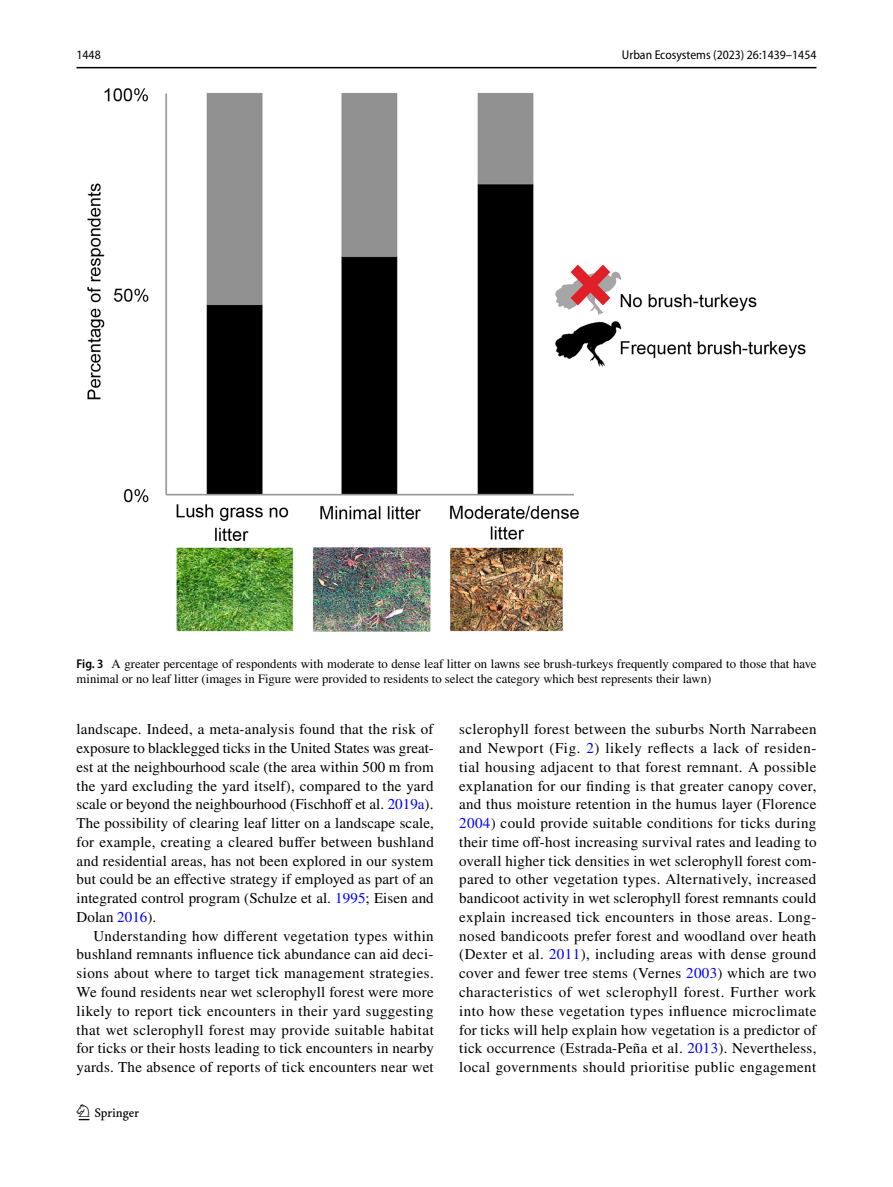
<style>
.page{position:relative;width:893px;height:1187px;background:#fff}
.page>*{position:absolute;margin:0;border:0;box-sizing:border-box;transform-origin:0 0}
.t1{font:22.5px "Springnew Regular 2";color:#000}
.t2{font:15px/18.8px "STIX";letter-spacing:.02em;color:#000;text-align:justify}
.t3{font:12.75px/15px "STIX";color:#000}
.t4{font:semi-condensed 12.75px "Myriad Pro";color:#000}
.s1{font-family:"Myriad Pro";font-weight:600;font-stretch:semi-condensed}
.s2{color:#00f}
</style>
<div class="page">
<hr style="left:77px;top:67px;width:739px;height:1px;background:#000">
<img style="left:87px;top:88px;width:719px;height:544px">
<p class="t4" style="left:77px;top:48px;width:26px">1448</p>
<p class="t4" style="left:622px;top:48px;width:196px">Urban Ecosystems (2023) 26:1439–1454</p>
<p class="t3" style="left:77px;top:657px;width:741px"><span class="s1">Fig. 3</span> A greater percentage of respondents with moderate to dense leaf litter on lawns see brush-turkeys frequently compared to those that have minimal or no leaf litter (images in Figure were provided to residents to select the category which best represents their lawn)</p>
<p class="t2" style="left:77px;top:721px;width:359px">landscape. Indeed, a meta-analysis found that the risk of exposure to blacklegged ticks in the United States was great&shy;est at the neighbourhood scale (the area within 500 m from the yard excluding the yard itself), compared to the yard scale or beyond the neighbourhood (Fischhoff et al. <span class="s2">2019a</span>).<br>The possibility of clearing leaf litter on a landscape scale, for example, creating a cleared buffer between bushland and residential areas, has not been explored in our system but could be an effective strategy if employed as part of an integrated control program (Schulze et al. <span class="s2">1995</span>; Eisen and Dolan <span class="s2">2016</span>).</p>
<p class="t2" style="left:77px;top:927px;width:359px;text-indent:17px">Understanding how different vegetation types within bushland remnants influence tick abundance can aid deci&shy;sions about where to target tick management strategies.<br>We found residents near wet sclerophyll forest were more likely to report tick encounters in their yard suggesting that wet sclerophyll forest may provide suitable habitat for ticks or their hosts leading to tick encounters in nearby yards. The absence of reports of tick encounters near wet</p>
<h1 class="t1" style="left:79px;top:1104px;width:62px">1 3</h1>
<p class="t2" style="left:459px;top:721px;width:359px">sclerophyll forest between the suburbs North Narrabeen and Newport (Fig. <span class="s2">2</span>) likely reflects a lack of residen&shy;tial housing adjacent to that forest remnant. A possible explanation for our finding is that greater canopy cover, and thus moisture retention in the humus layer (Florence <span class="s2">2004</span>) could provide suitable conditions for ticks during their time off-host increasing survival rates and leading to overall higher tick densities in wet sclerophyll forest com&shy;pared to other vegetation types. Alternatively, increased bandicoot activity in wet sclerophyll forest remnants could explain increased tick encounters in those areas. Long&shy;nosed bandicoots prefer forest and woodland over heath (Dexter et al. <span class="s2">2011</span>), including areas with dense ground cover and fewer tree stems (Vernes <span class="s2">2003</span>) which are two characteristics of wet sclerophyll forest. Further work into how these vegetation types influence microclimate for ticks will help explain how vegetation is a predictor of tick occurrence (Estrada-Peña et al. <span class="s2">2013</span>). Nevertheless, local governments should prioritise public engagement</p>
</div>
